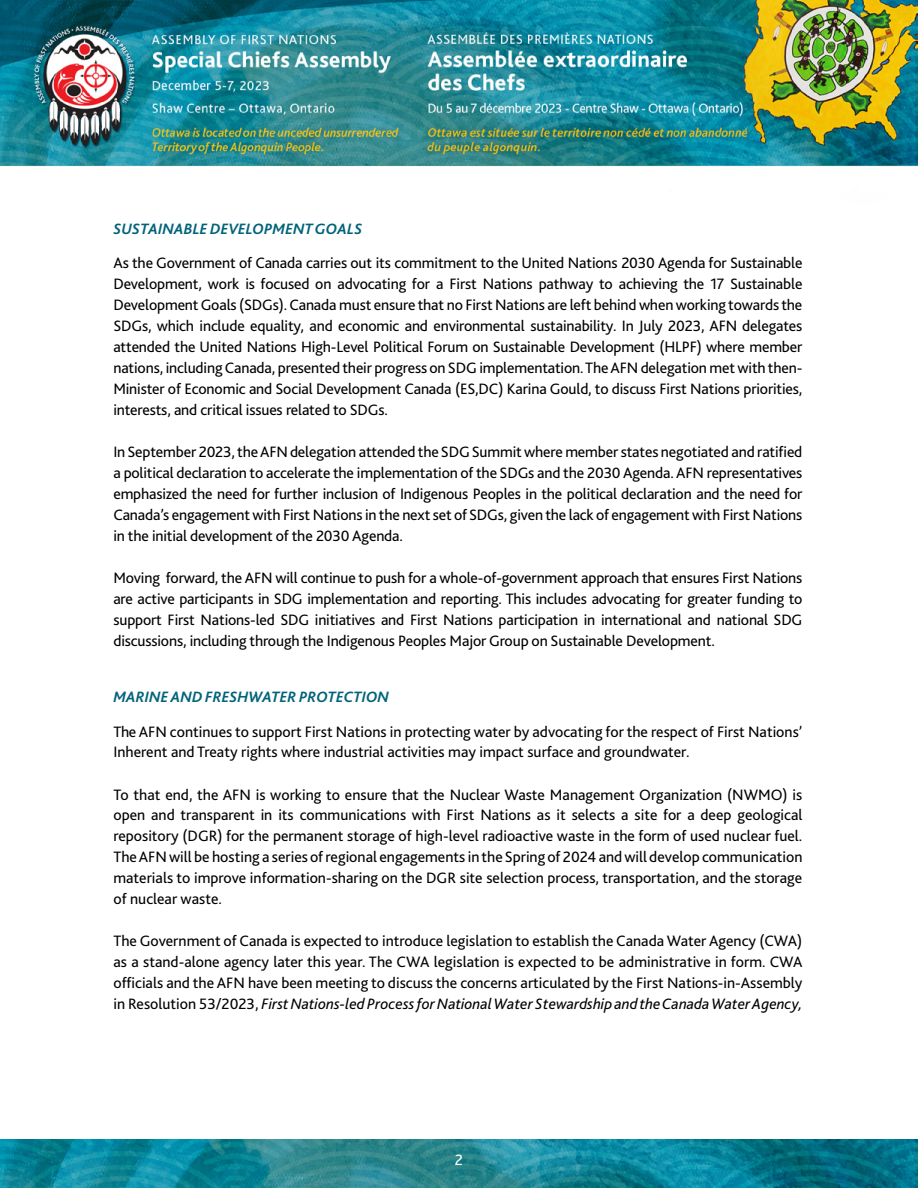
<style>
.page{position:relative;width:918px;height:1188px;background:#fff}
.page>*{position:absolute;margin:0;border:0;box-sizing:border-box;transform-origin:0 0}
.t1{font:15.75px/21px "Bliss 2";color:#000;text-align:justify}
.t2{font:italic 700 15.75px "Bliss 2";color:#00637a}
.t3{font:15.75px "Bliss 2";color:#fff}
.s1{font-style:italic}
</style>
<div class="page">
<img style="left:0;top:0;width:918px;height:167px">
<img style="left:0;top:1140px;width:918px;height:48px">
<p class="t2" style="left:113px;top:219px;width:250px">SUSTAINABLE DEVELOPMENT GOALS</p>
<p class="t1" style="left:113px;top:252px;width:691px">As the Government of Canada carries out its commitment to the United Nations 2030 Agenda for Sustainable Development, work is focused on advocating for a First Nations pathway to achieving the 17 Sustainable Development Goals (SDGs). Canada must ensure that no First Nations are left behind when working towards the SDGs, which include equality, and economic and environmental sustainability. In July 2023, AFN delegates attended the United Nations High-Level Political Forum on Sustainable Development (HLPF) where member nations, including Canada, presented their progress on SDG implementation. The AFN delegation met with then-Minister of Economic and Social Development Canada (ES,DC) Karina Gould, to discuss First Nations priorities, interests, and critical issues related to SDGs.</p>
<p class="t1" style="left:113px;top:441px;width:691px">In September 2023, the AFN delegation attended the SDG Summit where member states negotiated and ratified a political declaration to accelerate the implementation of the SDGs and the 2030 Agenda. AFN representatives emphasized the need for further inclusion of Indigenous Peoples in the political declaration and the need for Canada’s engagement with First Nations in the next set of SDGs, given the lack of engagement with First Nations in the initial development of the 2030 Agenda.</p>
<p class="t1" style="left:113px;top:567px;width:691px">Moving forward, the AFN will continue to push for a whole-of-government approach that ensures First Nations are active participants in SDG implementation and reporting. This includes advocating for greater funding to support First Nations-led SDG initiatives and First Nations participation in international and national SDG discussions, including through the Indigenous Peoples Major Group on Sustainable Development.</p>
<p class="t2" style="left:113px;top:687px;width:277px">MARINE AND FRESHWATER PROTECTION</p>
<p class="t1" style="left:113px;top:720px;width:691px">The AFN continues to support First Nations in protecting water by advocating for the respect of First Nations’<br>Inherent and Treaty rights where industrial activities may impact surface and groundwater.</p>
<p class="t1" style="left:113px;top:783px;width:691px">To that end, the AFN is working to ensure that the Nuclear Waste Management Organization (NWMO) is open and transparent in its communications with First Nations as it selects a site for a deep geological repository (DGR) for the permanent storage of high-level radioactive waste in the form of used nuclear fuel.<br>The AFN will be hosting a series of regional engagements in the Spring of 2024 and will develop communication materials to improve information-sharing on the DGR site selection process, transportation, and the storage of nuclear waste.</p>
<p class="t1" style="left:113px;top:930px;width:691px">The Government of Canada is expected to introduce legislation to establish the Canada Water Agency (CWA) as a stand-alone agency later this year. The CWA legislation is expected to be administrative in form. CWA officials and the AFN have been meeting to discuss the concerns articulated by the First Nations-in-Assembly in Resolution 53/2023, <span class="s1">First Nations-led Process for National Water Stewardship and the Canada Water Agency,</span></p>
<p class="t3" style="left:455px;top:1150px;width:10px">2</p>
</div>
